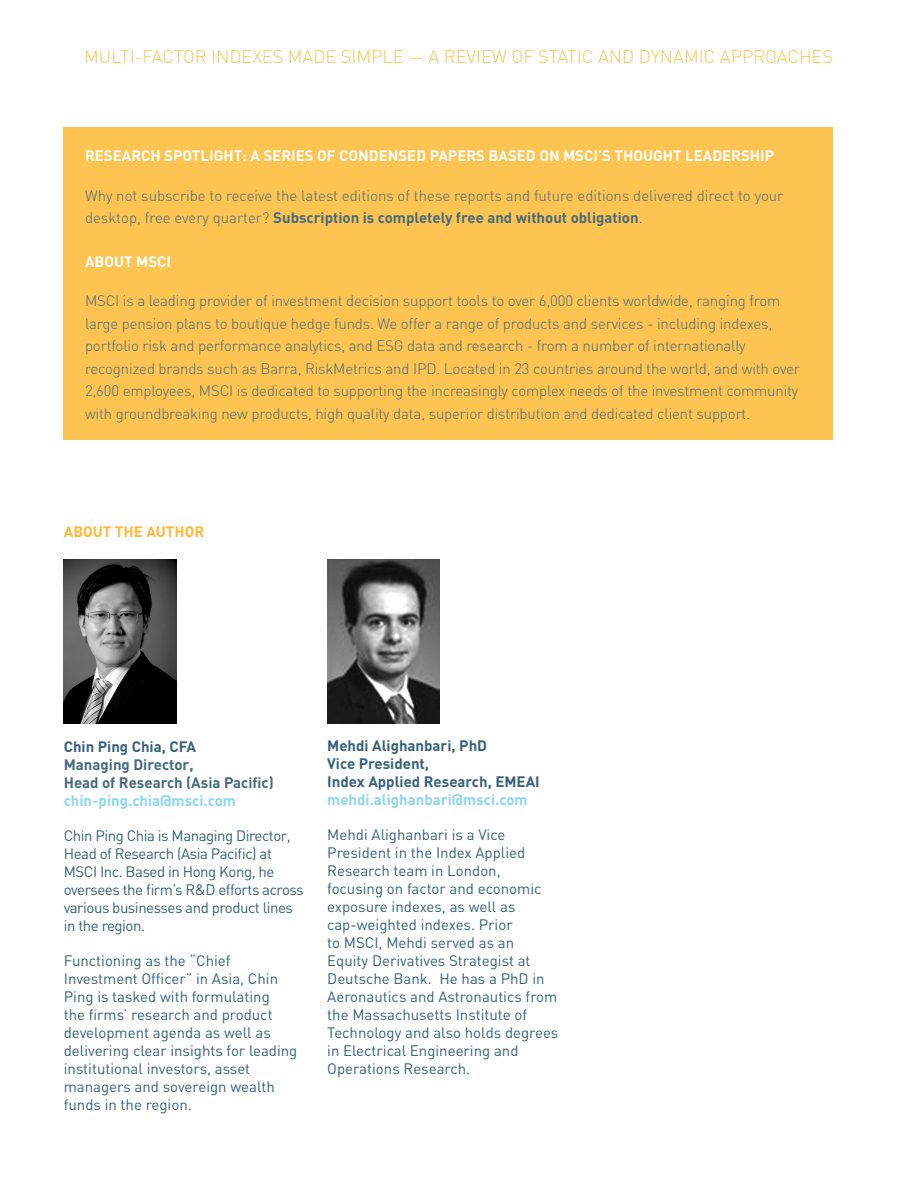
<style>
.page{position:relative;width:918px;height:1188px;background:#fff}
.page>*{position:absolute;margin:0;border:0;box-sizing:border-box;transform-origin:0 0}
.t1{font:300 18px "DIN";color:#fec451}
.t2{font:300 15px/22.5px "DIN";letter-spacing:-.01em;color:#466a7d}
.t3{font:15px/18px "DIN";color:#376179}
.t4{font:15px/18px "DIN";letter-spacing:-.03em;color:#376179}
.t5{font:700 15px "DIN";color:#fff}
.t6{font:700 15px/18px "DIN";color:#376179}
.t7{font:700 15px "DIN";color:#8ad7ed}
.t8{font:700 15px/18px "DIN";color:#466a7d}
.t9{font:700 15px "DIN";color:#ffb836}
.s1{font-weight:700}
</style>
<div class="page">
<div style="left:64px;top:128px;width:769px;height:312px;background:#fec451"></div>
<img style="left:64px;top:560px;width:112px;height:164px">
<img style="left:327px;top:560px;width:113px;height:164px">
<p class="t1" style="left:84px;top:45px;width:750px">MULTI-FACTOR INDEXES MADE SIMPLE — A REVIEW OF STATIC AND DYNAMIC APPROACHES</p>
<p class="t5" style="left:85px;top:146px;width:691px">RESEARCH SPOTLIGHT: A SERIES OF CONDENSED PAPERS BASED ON MSCI’S THOUGHT LEADERSHIP</p>
<p class="t2" style="left:85px;top:184px;width:700px">Why not subscribe to receive the latest editions of these reports and future editions delivered direct to your desktop, free every quarter? <span class="s1">Subscription is completely free and without obligation</span>.</p>
<p class="t5" style="left:85px;top:252px;width:88px">ABOUT MSCI</p>
<p class="t2" style="left:85px;top:290px;width:717px">MSCI is a leading provider of investment decision support tools to over 6,000 clients worldwide, ranging from large pension plans to boutique hedge funds. We offer a range of products and services - including indexes, portfolio risk and performance analytics, and ESG data and research - from a number of internationally recognized brands such as Barra, RiskMetrics and IPD. Located in 23 countries around the world, and with over 2,600 employees, MSCI is dedicated to supporting the increasingly complex needs of the investment community with groundbreaking new products, high quality data, superior distribution and dedicated client support.</p>
<p class="t9" style="left:64px;top:522px;width:142px">ABOUT THE AUTHOR</p>
<p class="t6" style="left:64px;top:737px;width:134px">Chin Ping Chia, CFA</p>
<p class="t8" style="left:64px;top:755px;width:212px">Managing Director,<br>Head of Research (Asia Pacific)</p>
<p class="t7" style="left:64px;top:791px;width:174px">chin-ping.chia@msci.com</p>
<p class="t4" style="left:64px;top:827px;width:241px">Chin Ping Chia is Managing Director,<br>Head of Research (Asia Pacific) at<br>MSCI Inc. Based in Hong Kong, he oversees the firm’s R&amp;D efforts across various businesses and product lines in the region.</p>
<p class="t3" style="left:64px;top:952px;width:235px">Functioning as the “Chief<br>Investment Officer” in Asia, Chin<br>Ping is tasked with formulating<br>the firms’ research and product development agenda as well as delivering clear insights for leading institutional investors, asset managers and sovereign wealth funds in the region.</p>
<p class="t6" style="left:327px;top:736px;width:214px">Mehdi Alighanbari, PhD<br>Vice President,<br>Index Applied Research, EMEAI</p>
<p class="t7" style="left:327px;top:790px;width:202px">mehdi.alighanbari@msci.com</p>
<p class="t3" style="left:327px;top:825px;width:233px">Mehdi Alighanbari is a Vice<br>President in the Index Applied<br>Research team in London, focusing on factor and economic exposure indexes, as well as cap-weighted indexes. Prior<br>to MSCI, Mehdi served as an<br>Equity Derivatives Strategist at<br>Deutsche Bank. He has a PhD in<br>Aeronautics and Astronautics from the Massachusetts Institute of<br>Technology and also holds degrees in Electrical Engineering and<br>Operations Research.</p>
</div>
